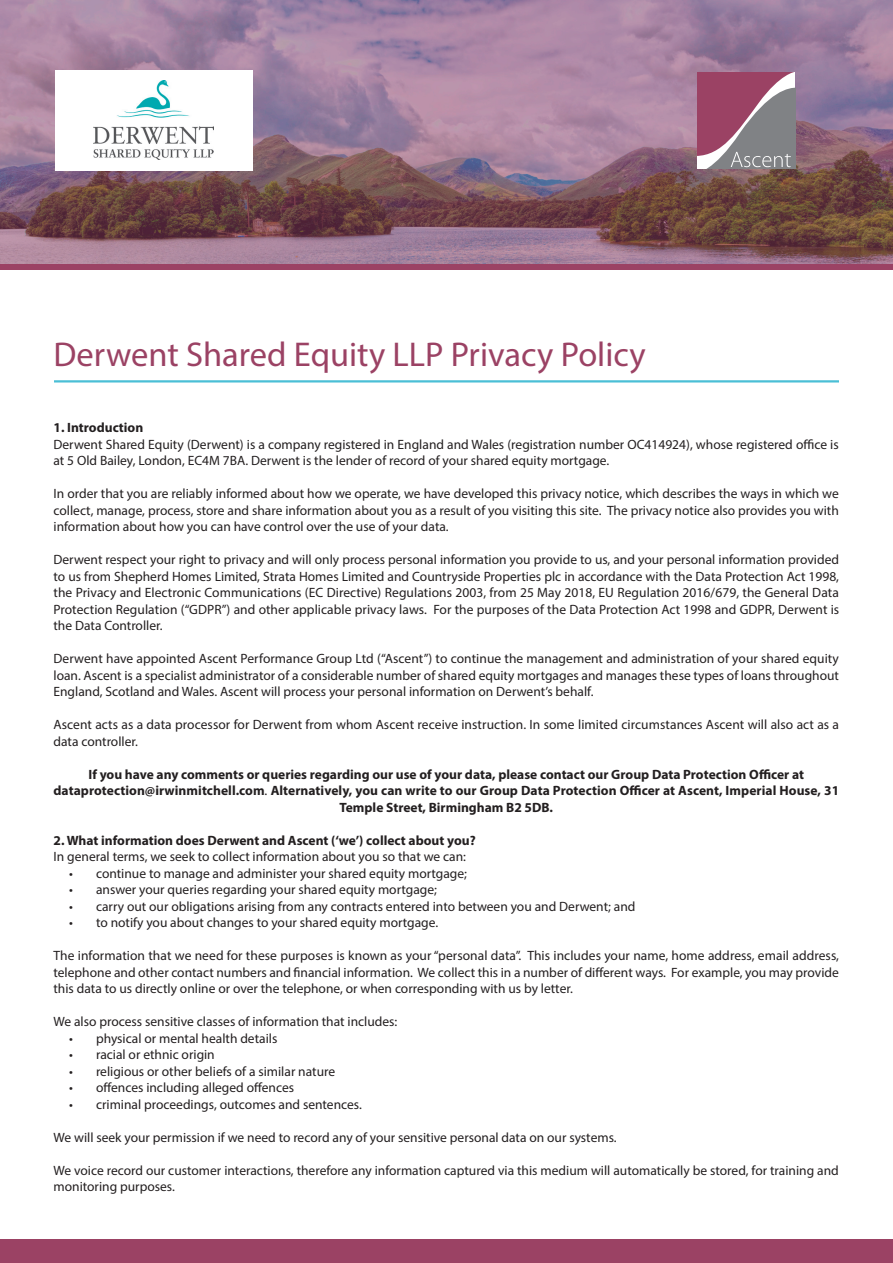
<style>
.page{position:relative;width:893px;height:1263px;background:#fff}
.page>*{position:absolute;margin:0;border:0;box-sizing:border-box;transform-origin:0 0}
.t1{font:34.5px "Myriad Pro";color:#9b4264}
.t2{font:13.5px/16.5px "Myriad Pro";color:#231f20;text-align:justify}
.t3{font:700 13.5px/16.5px "Myriad Pro";color:#231f20;text-align:center}
.s1{font-weight:400}
</style>
<div class="page">
<hr style="left:54px;top:380px;width:785px;height:2px;background:#4abfd6">
<div style="left:0;top:1240px;width:893px;height:23px;background:#9b4264"></div>
<svg style="left:0;top:0;width:893px;height:264px;background:#927084"></svg>
<div style="left:55px;top:70px;width:198px;height:101px;background:#fff"></div>
<div style="left:0;top:264px;width:893px;height:5px;background:#9b4264"></div>
<svg style="left:698px;top:72px;width:97px;height:96px;background:#9b7283"></svg>
<img style="left:94px;top:81px;width:120px;height:79px">
<p class="t1" style="left:54px;top:333px;width:594px">Derwent Shared Equity LLP Privacy Policy</p>
<p class="t3" style="left:54px;top:419px;width:91px">1. Introduction</p>
<p class="t2" style="left:54px;top:436px;width:787px">Derwent Shared Equity (Derwent) is a company registered in England and Wales (registration number OC414924), whose registered office is at 5 Old Bailey, London, EC4M 7BA. Derwent is the lender of record of your shared equity mortgage.</p>
<p class="t2" style="left:54px;top:485px;width:787px">In order that you are reliably informed about how we operate, we have developed this privacy notice, which describes the ways in which we collect, manage, process, store and share information about you as a result of you visiting this site. The privacy notice also provides you with information about how you can have control over the use of your data.</p>
<p class="t2" style="left:54px;top:551px;width:787px">Derwent respect your right to privacy and will only process personal information you provide to us, and your personal information provided to us from Shepherd Homes Limited, Strata Homes Limited and Countryside Properties plc in accordance with the Data Protection Act 1998, the Privacy and Electronic Communications (EC Directive) Regulations 2003, from 25 May 2018, EU Regulation 2016/679, the General Data Protection Regulation (“GDPR”) and other applicable privacy laws. For the purposes of the Data Protection Act 1998 and GDPR, Derwent is the Data Controller.</p>
<p class="t2" style="left:54px;top:650px;width:787px">Derwent have appointed Ascent Performance Group Ltd (“Ascent”) to continue the management and administration of your shared equity loan. Ascent is a specialist administrator of a considerable number of shared equity mortgages and manages these types of loans throughout England, Scotland and Wales. Ascent will process your personal information on Derwent’s behalf.</p>
<p class="t2" style="left:54px;top:716px;width:787px">Ascent acts as a data processor for Derwent from whom Ascent receive instruction. In some limited circumstances Ascent will also act as a data controller.</p>
<p class="t3" style="left:88px;top:765px;width:717px">If you have any comments or queries regarding our use of your data, please contact our Group Data Protection Officer at</p>
<p class="t3" style="left:54px;top:782px;width:787px">dataprotection@irwinmitchell.com<span class="s1">.</span> Alternatively, you can write to our Group Data Protection Officer at Ascent, Imperial House, 31<br>Temple Street, Birmingham B2 5DB.</p>
<p class="t3" style="left:54px;top:831px;width:424px">2. What information does Derwent and Ascent (‘we’) collect about you?</p>
<p class="t2" style="left:54px;top:848px;width:414px">In general terms, we seek to collect information about you so that we can:</p>
<p class="t2" style="left:69px;top:865px;width:399px">• continue to manage and administer your shared equity mortgage;</p>
<p class="t2" style="left:69px;top:881px;width:369px">• answer your queries regarding your shared equity mortgage;</p>
<p class="t2" style="left:69px;top:898px;width:568px">• carry out our obligations arising from any contracts entered into between you and Derwent; and</p>
<p class="t2" style="left:69px;top:914px;width:371px">• to notify you about changes to your shared equity mortgage.</p>
<p class="t2" style="left:54px;top:947px;width:787px">The information that we need for these purposes is known as your “personal data”. This includes your name, home address, email address, telephone and other contact numbers and financial information. We collect this in a number of different ways. For example, you may provide this data to us directly online or over the telephone, or when corresponding with us by letter.</p>
<p class="t2" style="left:54px;top:1013px;width:345px">We also process sensitive classes of information that includes:</p>
<p class="t2" style="left:69px;top:1030px;width:210px">• physical or mental health details</p>
<p class="t2" style="left:69px;top:1046px;width:147px">• racial or ethnic origin</p>
<p class="t2" style="left:69px;top:1063px;width:268px">• religious or other beliefs of a similar nature</p>
<p class="t2" style="left:69px;top:1079px;width:227px">• offences including alleged offences</p>
<p class="t2" style="left:69px;top:1096px;width:294px">• criminal proceedings, outcomes and sentences.</p>
<p class="t2" style="left:54px;top:1129px;width:565px">We will seek your permission if we need to record any of your sensitive personal data on our systems.</p>
<p class="t2" style="left:54px;top:1162px;width:787px">We voice record our customer interactions, therefore any information captured via this medium will automatically be stored, for training and monitoring purposes.</p>
</div>
